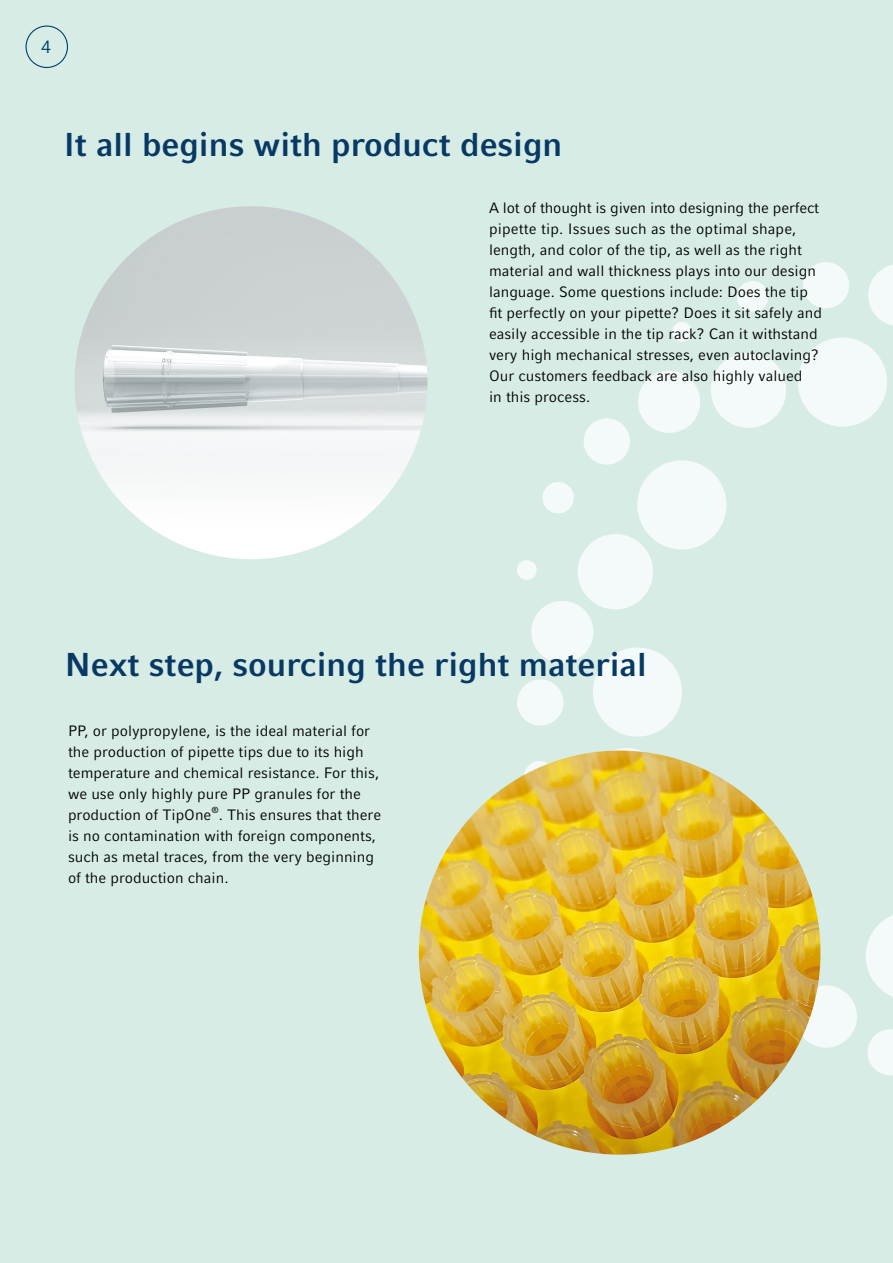
<style>
.page{position:relative;width:893px;height:1263px;background:#d6ece5}
.page>*{position:absolute;margin:0;border:0;box-sizing:border-box;transform-origin:0 0}
.t1{font:700 33px "Compatil Factfor Eppendorf";color:#083964}
.t2{font:18px "Compatil Factfor Eppendorf";color:#003e6e}
.t3{font:15px/21px "Compatil Factfor Eppendorf";color:#000}
.t4{font:8.7px "Compatil Factfor Eppendorf";color:#000}
</style>
<div class="page">
<div style="left:517px;top:679px;width:46px;height:47px;background:#f4faf9;border-radius:50%"></div>
<div style="left:531px;top:601px;width:62px;height:62px;background:#f4faf9;border-radius:50%"></div>
<div style="left:578px;top:534px;width:75px;height:75px;background:#f4faf9;border-radius:50%"></div>
<div style="left:637px;top:460px;width:89px;height:89px;background:#f4faf9;border-radius:50%"></div>
<svg style="left:517px;top:560px;width:20px;height:20px"></svg>
<svg style="left:542px;top:482px;width:32px;height:31px"></svg>
<svg style="left:584px;top:262px;width:309px;height:203px"></svg>
<svg style="left:820px;top:915px;width:73px;height:160px"></svg>
<svg style="left:616px;top:748px;width:22px;height:2px"></svg>
<svg style="left:588px;top:647px;width:94px;height:90px"></svg>
<svg style="left:26px;top:26px;width:42px;height:42px"></svg>
<img style="left:419px;top:750px;width:401px;height:404px">
<img style="left:75px;top:206px;width:352px;height:353px;border-radius:176px">
<p class="t2" style="left:41px;top:36px;width:12px">4</p>
<h1 class="t1" style="left:64px;top:125px;width:500px">It all begins with product design</h1>
<p class="t3" style="left:489px;top:197px;width:335px">A lot of thought is given into designing the perfect pipette tip. Issues such as the optimal shape, length, and color of the tip, as well as the right material and wall thickness plays into our design language. Some questions include: Does the tip fit perfectly on your pipette? Does it sit safely and easily accessible in the tip rack? Can it withstand very high mechanical stresses, even autoclaving?<br>Our customers feedback are also highly valued<br>in this process.</p>
<h1 class="t1" style="left:65px;top:644px;width:583px">Next step, sourcing the right material</h1>
<p class="t3" style="left:68px;top:720px;width:313px">PP, or polypropylene, is the ideal material for the production of pipette tips due to its high temperature and chemical resistance. For this, we use only highly pure PP granules for the production of TipOne</p>
<p class="t4" style="left:211px;top:804px;width:9px">®</p>
<p class="t3" style="left:68px;top:804px;width:315px;text-indent:151px">. This ensures that there is no contamination with foreign components, such as metal traces, from the very beginning of the production chain.</p>
</div>
